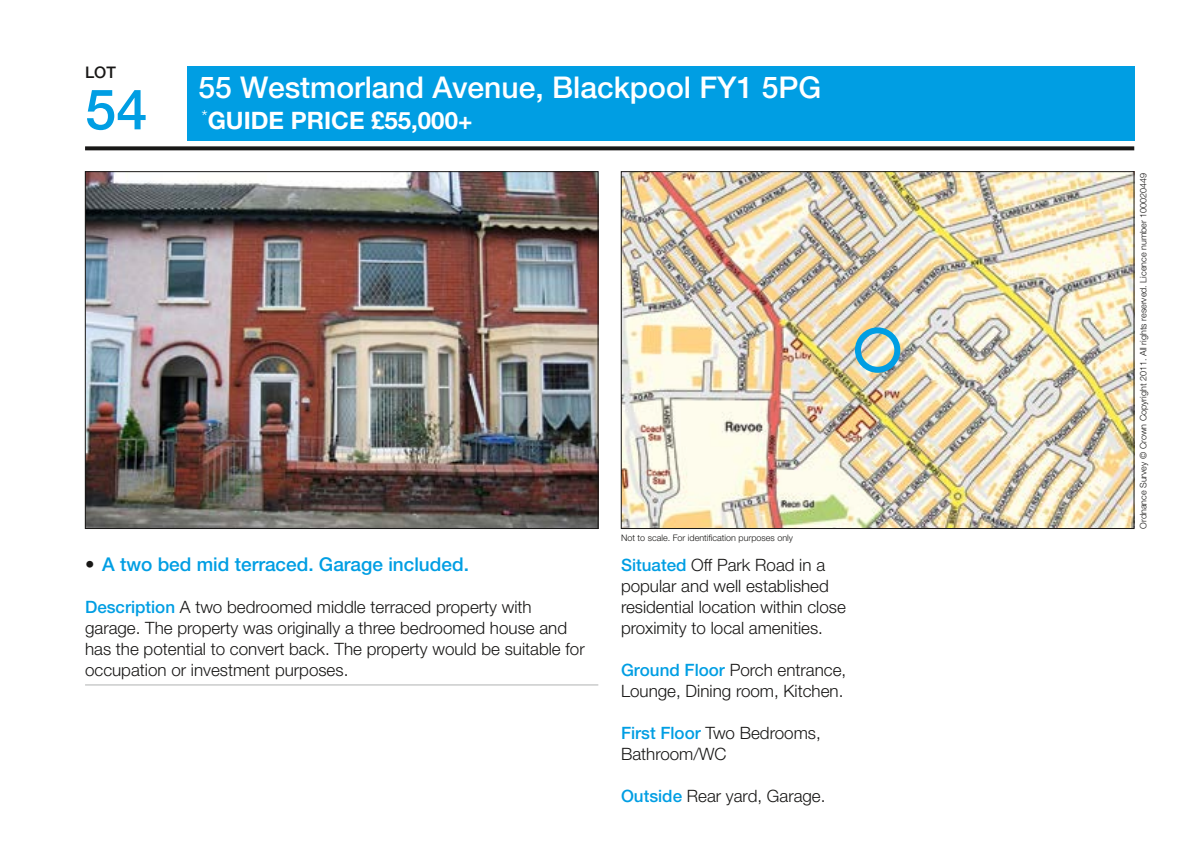
<style>
.page{position:relative;width:1191px;height:841px;background:#fff}
.page>*{position:absolute;margin:0;border:0;box-sizing:border-box;transform-origin:0 0}
.t1{font:500 56px "Helvetica Neue LT Std";color:#009ee3}
.t2{font:500 30px "Helvetica Neue LT Std";color:#fff}
.t3{font:700 24px "Helvetica Neue LT Std";color:#fff}
.t4{font:500 19px "Helvetica Neue LT Std";color:#009ee3}
.t5{font:300 17px/21px "Helvetica Neue LT Std";color:#181716}
.t6{font:500 16px "Helvetica Neue LT Std";color:#181716}
.t7{font:300 9px "Helvetica Neue LT Std";color:#181716}
.s1{color:#181716}
.s2{font-weight:500;color:#009ee3}
</style>
<div class="page">
<div style="left:187px;top:66px;width:947px;height:74px;background:#009ee3"></div>
<svg style="left:85px;top:146px;width:1049px;height:4px;fill:#181716"></svg>
<img style="left:87px;top:173px;width:509px;height:353px">
<img style="left:623px;top:173px;width:509px;height:353px">
<div style="left:855px;top:327px;width:45px;height:45px;border:6px solid #009ee3;border-radius:50%"></div>
<hr style="left:85px;top:684px;width:513px;height:1px;background:#b1b2b3">
<p class="t6" style="left:85px;top:62px;width:32px">LOT</p>
<h1 class="t1" style="left:85px;top:76px;width:64px">54</h1>
<h2 class="t2" style="left:198px;top:69px;width:624px">55 Westmorland Avenue, Blackpool FY1 5PG</h2>
<h3 class="t3" style="left:201px;top:106px;width:272px"><sup>*</sup>GUIDE PRICE £55,000+</h3>
<p class="t7" style="left:621px;top:532px;width:174px">Not to scale. For identification purposes only</p>
<p class="t4" style="left:85px;top:552px;width:385px"><span class="s1">•</span> A two bed mid terraced. Garage included.</p>
<p class="t5" style="left:85px;top:595px;width:501px"><span class="s2">Description</span> A two bedroomed middle terraced property with garage. The property was originally a three bedroomed house and has the potential to convert back. The property would be suitable for occupation or investment purposes.</p>
<p class="t5" style="left:621px;top:553px;width:226px"><span class="s2">Situated</span> Off Park Road in a popular and well established residential location within close proximity to local amenities.</p>
<p class="t5" style="left:621px;top:658px;width:227px"><span class="s2">Ground Floor</span> Porch entrance,<br>Lounge, Dining room, Kitchen.</p>
<p class="t5" style="left:621px;top:721px;width:201px"><span class="s2">First Floor</span> Two Bedrooms,<br>Bathroom/WC</p>
<p class="t5" style="left:621px;top:784px;width:206px"><span class="s2">Outside</span> Rear yard, Garage.</p>
<p class="t7" style="left:1137px;top:528px;width:357px;rotate:-90deg">Ordnance Survey © Crown Copyright 2011. All rights reserved. Licence number 100020449</p>
</div>
